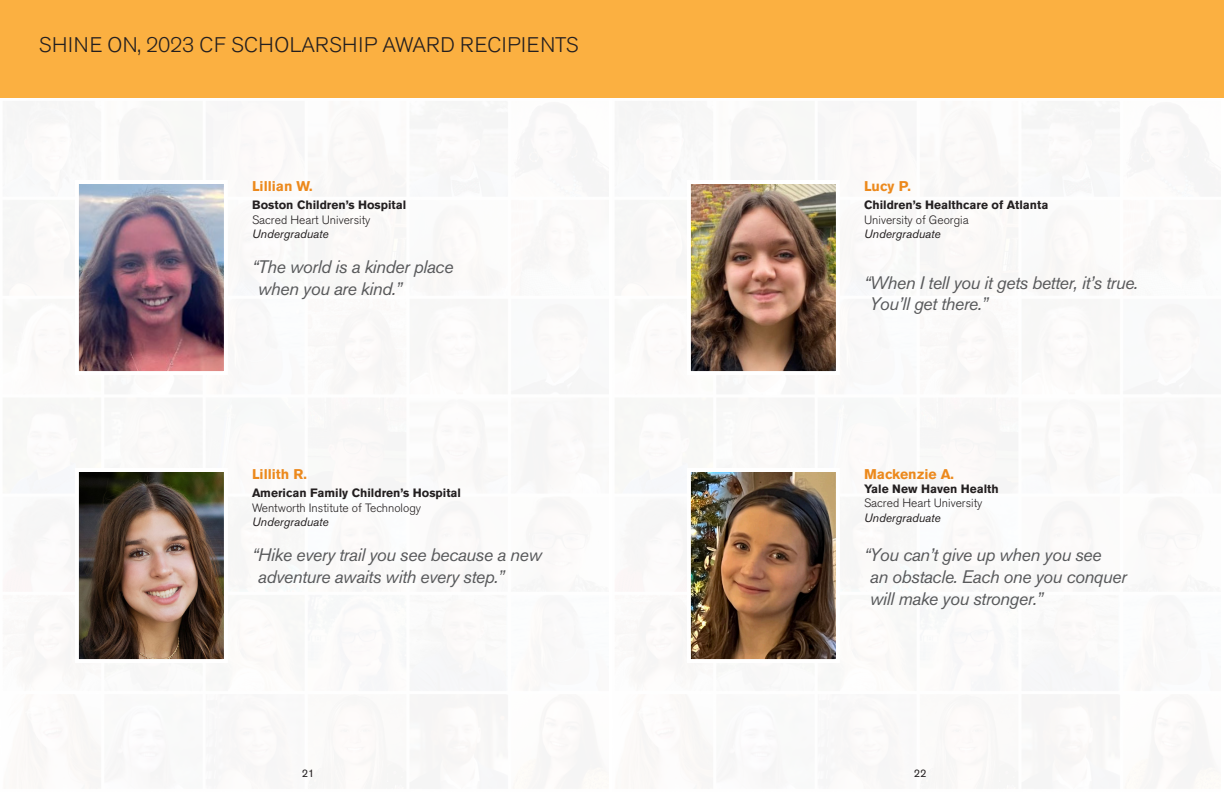
<style>
.page{position:relative;width:1224px;height:792px;background:#fff}
.page>*{position:absolute;margin:0;border:0;box-sizing:border-box;transform-origin:0 0}
.t1{font:300 21px "Akzidenz Grotesk Pro";letter-spacing:.02em;color:#231f20}
.t2{font:italic 18px/21.6px "Akzidenz Grotesk Pro";letter-spacing:-.025em;color:#58595b}
.t3{font:700 14px "Akzidenz Grotesk Pro";color:#ec891c}
.t4{font:700 12px "Akzidenz Grotesk Pro";color:#231f20}
.t5{font:300 12px "Akzidenz Grotesk Pro";color:#231f20}
.t6{font:italic 12px "Akzidenz Grotesk Pro";color:#231f20}
.t7{font:11px "Akzidenz Grotesk Pro";color:#231f20}
</style>
<div class="page">
<div style="left:0;top:0;width:621px;height:97px;background:#fbb041"></div>
<div style="left:603px;top:0;width:621px;height:97px;background:#fbb041"></div>
<img style="left:78px;top:472px;width:146px;height:188px">
<img style="left:78px;top:184px;width:146px;height:188px">
<img style="left:690px;top:184px;width:146px;height:188px">
<img style="left:690px;top:472px;width:146px;height:188px">
<p class="t1" style="left:39px;top:31px;width:541px">SHINE ON, 2023 CF SCHOLARSHIP AWARD RECIPIENTS</p>
<p class="t3" style="left:252px;top:177px;width:62px">Lillian W.</p>
<p class="t4" style="left:252px;top:197px;width:156px">Boston Children’s Hospital</p>
<p class="t5" style="left:252px;top:212px;width:120px">Sacred Heart University</p>
<p class="t6" style="left:252px;top:226px;width:78px">Undergraduate</p>
<p class="t2" style="left:258px;top:256px;width:197px;text-indent:-6px">“The world is a kinder place when you are kind.”</p>
<p class="t3" style="left:252px;top:465px;width:56px">Lillith R.</p>
<p class="t4" style="left:252px;top:485px;width:211px">American Family Children’s Hospital</p>
<p class="t5" style="left:252px;top:500px;width:171px">Wentworth Institute of Technology</p>
<p class="t6" style="left:252px;top:514px;width:78px">Undergraduate</p>
<p class="t2" style="left:258px;top:544px;width:285px;text-indent:-6px">“Hike every trail you see because a new adventure awaits with every step.”</p>
<p class="t3" style="left:864px;top:177px;width:48px">Lucy P.</p>
<p class="t4" style="left:864px;top:197px;width:186px">Children’s Healthcare of Atlanta</p>
<p class="t5" style="left:864px;top:212px;width:106px">University of Georgia</p>
<p class="t6" style="left:864px;top:226px;width:78px">Undergraduate</p>
<p class="t2" style="left:870px;top:271px;width:270px;text-indent:-6px">“When I tell you it gets better, it’s true.<br>You’ll get there.”</p>
<p class="t3" style="left:864px;top:465px;width:92px">Mackenzie A.</p>
<p class="t4" style="left:864px;top:481px;width:136px">Yale New Haven Health</p>
<p class="t5" style="left:864px;top:495px;width:120px">Sacred Heart University</p>
<p class="t6" style="left:864px;top:510px;width:78px">Undergraduate</p>
<p class="t2" style="left:870px;top:544px;width:258px;text-indent:-6px">“You can’t give up when you see<br>an obstacle. Each one you conquer will make you stronger.”</p>
<p class="t7" style="left:302px;top:766px;width:14px">21</p>
<p class="t7" style="left:914px;top:766px;width:14px">22</p>
</div>
